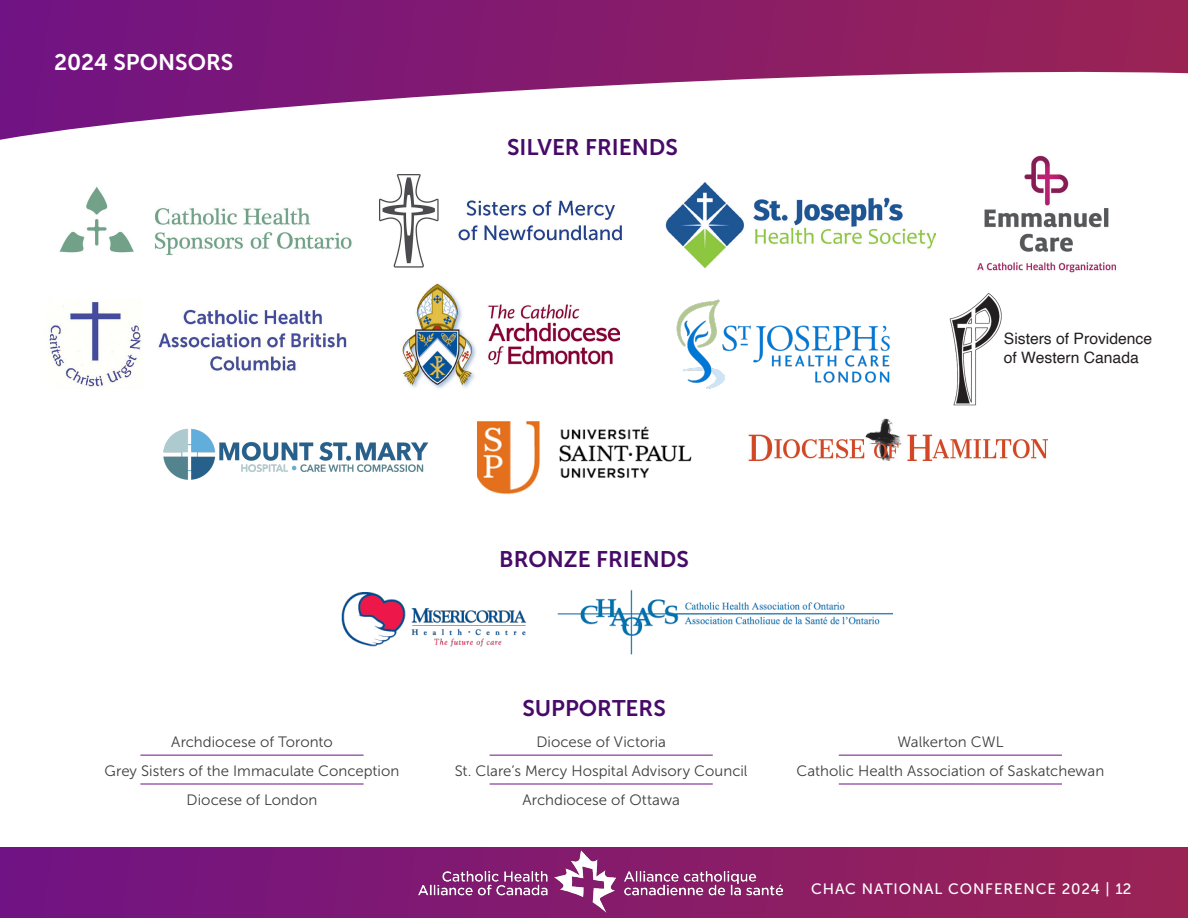
<style>
.page{position:relative;width:1188px;height:918px;background:#fff}
.page>*{position:absolute;margin:0;border:0;box-sizing:border-box;transform-origin:0 0}
.t1{font:22.5px "Museo Sans 700";color:#470a68}
.t2{font:22.5px "Museo Sans 700";color:#fff}
.t3{font:15.75px "Helvetica";color:#231f20}
.t4{font:15px "Museo Sans 300";color:#3e3e3f}
.t5{font:15px "Museo Sans 500";letter-spacing:.06em;color:#fff}
</style>
<div class="page">
<hr style="left:140px;top:755px;width:224px;height:1px;background:#6f1385">
<hr style="left:140px;top:784px;width:224px;height:1px;background:#6f1385">
<hr style="left:490px;top:755px;width:223px;height:1px;background:#6f1385">
<hr style="left:490px;top:784px;width:223px;height:1px;background:#6f1385">
<hr style="left:839px;top:755px;width:223px;height:1px;background:#6f1385">
<hr style="left:839px;top:784px;width:223px;height:1px;background:#6f1385">
<img style="left:949px;top:293px;width:53px;height:113px">
<img style="left:402px;top:283px;width:218px;height:106px">
<img style="left:48px;top:302px;width:299px;height:85px">
<img style="left:676px;top:299px;width:214px;height:90px">
<img style="left:379px;top:174px;width:243px;height:94px">
<img style="left:665px;top:182px;width:271px;height:86px">
<img style="left:59px;top:187px;width:293px;height:69px">
<img style="left:977px;top:155px;width:139px;height:118px">
<div style="left:0;top:847px;width:1188px;height:71px;background:linear-gradient(to right,#701384,#9a2354)"></div>
<img style="left:419px;top:851px;width:364px;height:62px">
<svg style="left:0;top:0;width:1188px;height:140px"></svg>
<img style="left:477px;top:421px;width:215px;height:73px">
<img style="left:748px;top:419px;width:300px;height:42px">
<img style="left:163px;top:428px;width:266px;height:52px">
<img style="left:341px;top:592px;width:186px;height:55px">
<img style="left:558px;top:589px;width:335px;height:66px">
<p class="t2" style="left:54px;top:50px;width:181px">2024 SPONSORS</p>
<p class="t1" style="left:507px;top:135px;width:172px">SILVER FRIENDS</p>
<p class="t3" style="left:1004px;top:326px;width:150px">Sisters of Providence</p>
<p class="t3" style="left:1004px;top:345px;width:136px">of Western Canada</p>
<p class="t4" style="left:171px;top:734px;width:163px">Archdiocese of Toronto</p>
<p class="t4" style="left:105px;top:763px;width:296px">Grey Sisters of the Immaculate Conception</p>
<p class="t4" style="left:187px;top:792px;width:132px">Diocese of London</p>
<p class="t1" style="left:499px;top:547px;width:191px">BRONZE FRIENDS</p>
<p class="t1" style="left:522px;top:696px;width:145px">SUPPORTERS</p>
<p class="t4" style="left:536px;top:734px;width:131px">Diocese of Victoria</p>
<p class="t4" style="left:455px;top:763px;width:294px">St. Clare’s Mercy Hospital Advisory Council</p>
<p class="t4" style="left:523px;top:792px;width:159px">Archdiocese of Ottawa</p>
<p class="t4" style="left:897px;top:734px;width:108px">Walkerton CWL</p>
<p class="t4" style="left:796px;top:763px;width:309px">Catholic Health Association of Saskatchewan</p>
<p class="t5" style="left:811px;top:880px;width:322px">CHAC NATIONAL CONFERENCE 2024 | 12</p>
</div>
